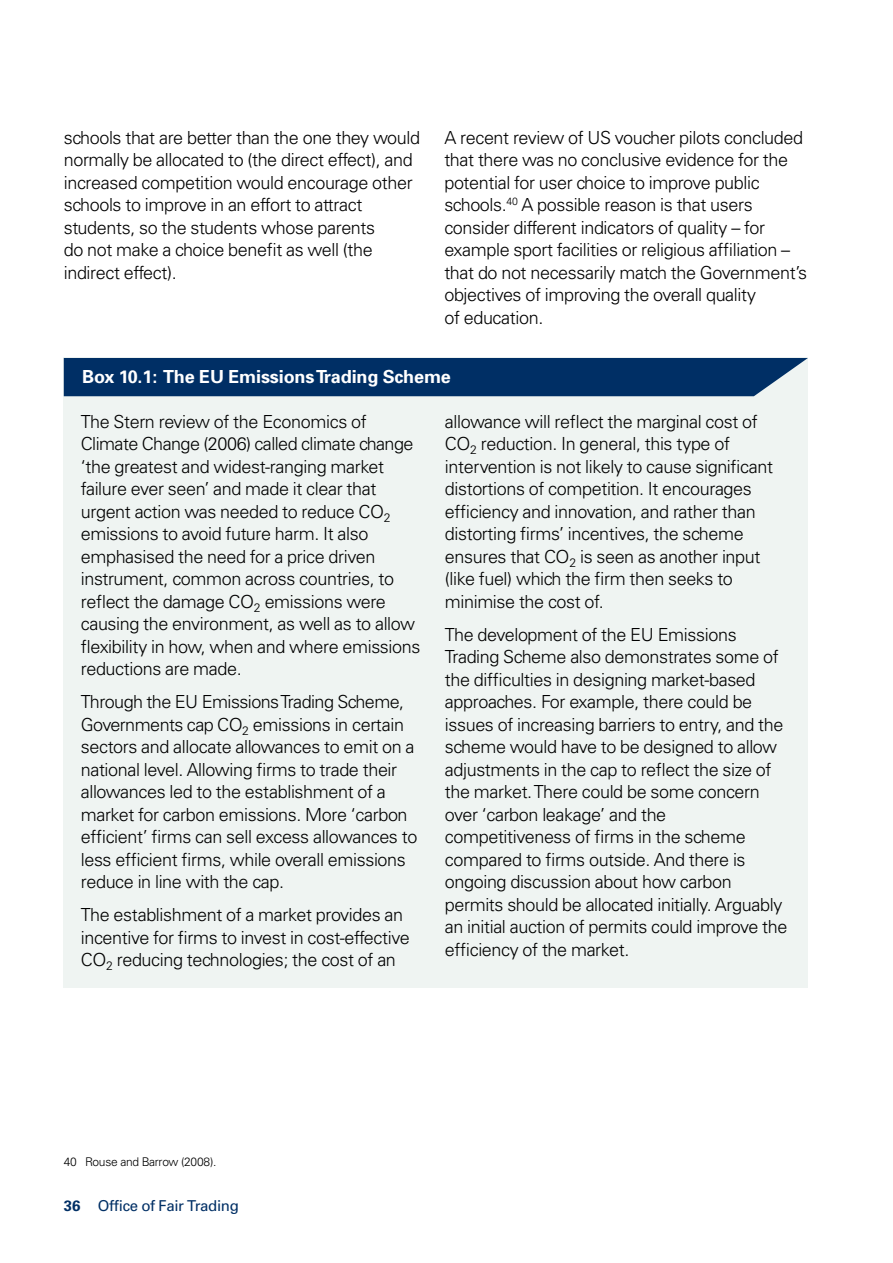
<style>
.page{position:relative;width:893px;height:1263px;background:#fff}
.page>*{position:absolute;margin:0;border:0;box-sizing:border-box;transform-origin:0 0}
.t1{font:300 18px/22.5px "Univers";letter-spacing:-.02em;color:#000}
.t2{font:700 18px "Univers";letter-spacing:-.005em;color:#fff}
.t3{font:15px "Univers";letter-spacing:-.02em;color:#002f65}
.t4{font:300 12px "Univers";letter-spacing:-.02em;color:#000}
.s1{font-weight:700}
</style>
<div class="page">
<div style="left:64px;top:358px;width:744px;height:630px;background:#eff4f2"></div>
<div style="left:64px;top:358px;width:744px;height:38px;background:#002f65"></div>
<p class="t1" style="left:64px;top:125px;width:358px">schools that are better than the one they would normally be allocated to (the direct effect), and increased competition would encourage other schools to improve in an effort to attract students, so the students whose parents<br>do not make a choice benefit as well (the indirect effect).</p>
<p class="t1" style="left:444px;top:125px;width:364px">A recent review of US voucher pilots concluded that there was no conclusive evidence for the potential for user choice to improve public schools.<sup>40</sup> A possible reason is that users consider different indicators of quality – for example sport facilities or religious affiliation – that do not necessarily match the Government’s objectives of improving the overall quality<br>of education.</p>
<p class="t2" style="left:82px;top:366px;width:370px">Box 10.1: The EU Emissions Trading Scheme</p>
<p class="t1" style="left:81px;top:410px;width:341px">The Stern review of the Economics of Climate Change (2006) called climate change ‘the greatest and widest-ranging market failure ever seen’ and made it clear that urgent action was needed to reduce CO<sub>2 </sub>emissions to avoid future harm. It also emphasised the need for a price driven instrument, common across countries, to reflect the damage CO<sub>2</sub> emissions were causing the environment, as well as to allow flexibility in how, when and where emissions reductions are made.</p>
<p class="t1" style="left:81px;top:690px;width:338px">Through the EU Emissions Trading Scheme, Governments cap CO<sub>2</sub> emissions in certain sectors and allocate allowances to emit on a national level. Allowing firms to trade their allowances led to the establishment of a market for carbon emissions. More ‘carbon efficient’ firms can sell excess allowances to less efficient firms, while overall emissions reduce in line with the cap.</p>
<p class="t1" style="left:81px;top:903px;width:330px">The establishment of a market provides an incentive for firms to invest in cost-effective<br>CO<sub>2</sub> reducing technologies; the cost of an</p>
<p class="t1" style="left:445px;top:410px;width:330px">allowance will reflect the marginal cost of CO<sub>2</sub> reduction. In general, this type of intervention is not likely to cause significant distortions of competition. It encourages efficiency and innovation, and rather than distorting firms’ incentives, the scheme ensures that CO<sub>2</sub> is seen as another input (like fuel) which the firm then seeks to minimise the cost of.</p>
<p class="t1" style="left:445px;top:623px;width:344px">The development of the EU Emissions Trading Scheme also demonstrates some of the difficulties in designing market-based approaches. For example, there could be issues of increasing barriers to entry, and the scheme would have to be designed to allow adjustments in the cap to reflect the size of the market. There could be some concern over ‘carbon leakage’ and the competitiveness of firms in the scheme compared to firms outside. And there is ongoing discussion about how carbon permits should be allocated initially. Arguably an initial auction of permits could improve the efficiency of the market.</p>
<p class="t4" style="left:64px;top:1155px;width:154px">40 Rouse and Barrow (2008).</p>
<p class="t3" style="left:64px;top:1197px;width:177px"><span class="s1">36</span> Office of Fair Trading</p>
</div>
